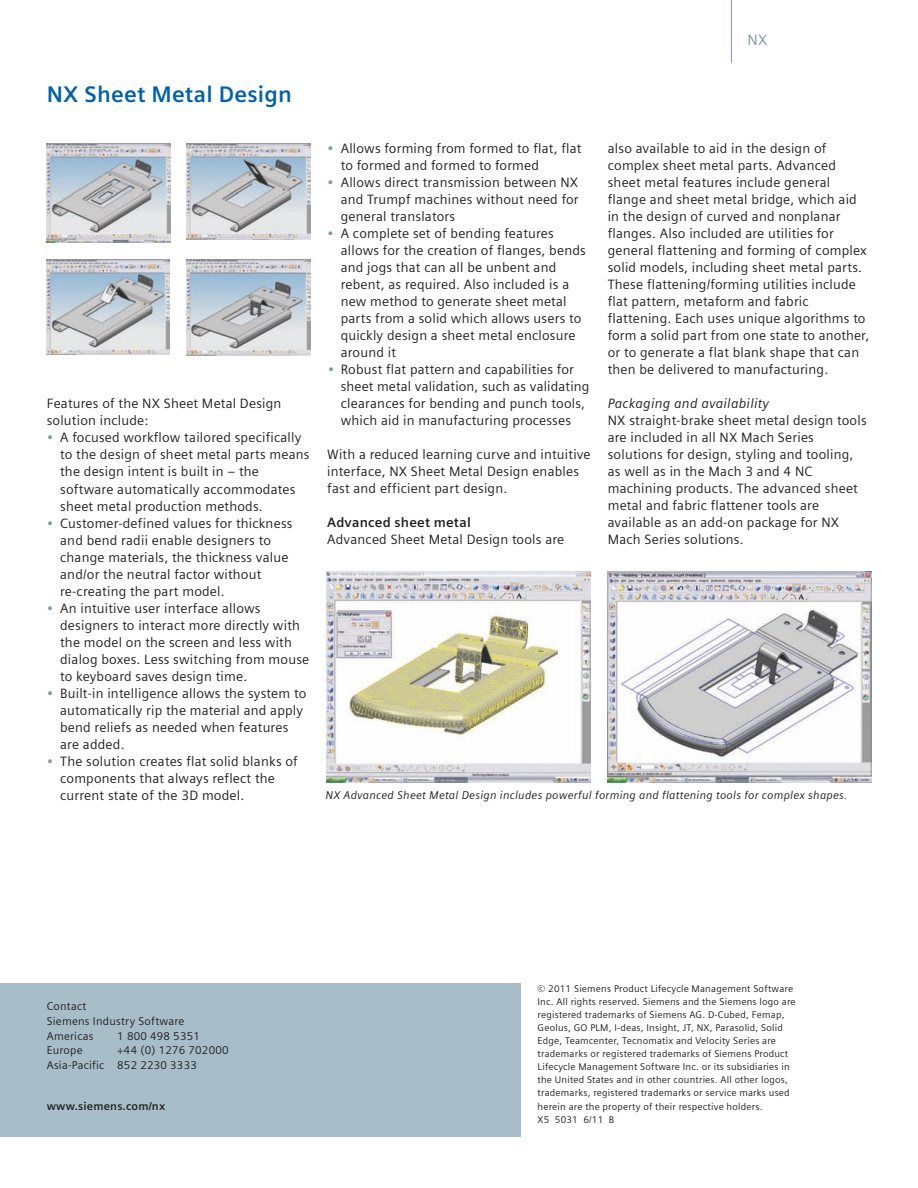
<style>
.page{position:relative;width:918px;height:1188px;background:#fff}
.page>*{position:absolute;margin:0;border:0;box-sizing:border-box;transform-origin:0 0}
.Blue_Subhead__15pt_0{font:700 22.5px "Siemens Sans";letter-spacing:.01em;color:#0160ae}
.Body_Subhead___9pt_0{font:15px "Siemens Sans";color:#7b99a9}
.BULLETS_Body_Copy_9p{font:13.5px/17px "Siemens Sans";letter-spacing:.015em;color:#231f20}
.Body__Copy__9pt_0_15{font:13.5px/17px "Siemens Sans";letter-spacing:.015em;color:#231f20}
.Body__Copy__9pt_0_15-2{font:italic 13.5px "Siemens Sans";letter-spacing:.015em;color:#231f20}
.Body_Subhead___9pt_0-2{font:700 13.5px "Siemens Sans";letter-spacing:.015em;color:#231f20}
.Contact_Block{font:11.25px "Siemens Sans";letter-spacing:.02em;color:#231f20}
.Caption_for_fact_she{font:italic 11.25px "Siemens Sans";letter-spacing:.02em;color:#231f20}
.URL_Bold_for_fact_sh{font:700 11.25px "Siemens Sans";letter-spacing:.015em;color:#231f20}
.Legal_Text{font:9.75px/13px "Siemens Sans";letter-spacing:.02em;color:#231f20}
.s1{color:#7b99a9}
</style>
<div class="page">
<hr style="left:731px;top:0;width:1px;height:63px;background:#7b99a9">
<img style="left:327px;top:572px;width:263px;height:210px">
<img style="left:608px;top:571px;width:263px;height:211px">
<img style="left:187px;top:144px;width:123px;height:95px">
<img style="left:47px;top:144px;width:123px;height:98px">
<img style="left:47px;top:259px;width:123px;height:96px">
<img style="left:187px;top:259px;width:124px;height:96px">
<div style="left:0;top:984px;width:521px;height:153px;background:#a7bdc8"></div>
<p class="Blue_Subhead__15pt_0" style="left:47px;top:81px;width:247px">NX Sheet Metal Design</p>
<p class="Body__Copy__9pt_0_15" style="left:47px;top:395px;width:236px">Features of the NX Sheet Metal Design</p>
<p class="Body__Copy__9pt_0_15" style="left:47px;top:412px;width:103px">solution include:</p>
<p class="BULLETS_Body_Copy_9p" style="left:60px;top:429px;width:251px;text-indent:-14px"><span class="s1">•</span> A focused workflow tailored specifically to the design of sheet metal parts means the design intent is built in – the software automatically accommodates sheet metal production methods.</p>
<p class="BULLETS_Body_Copy_9p" style="left:60px;top:514px;width:234px;text-indent:-14px"><span class="s1">•</span> Customer-defined values for thickness and bend radii enable designers to change materials, the thickness value and/or the neutral factor without re-creating the part model.</p>
<p class="BULLETS_Body_Copy_9p" style="left:60px;top:600px;width:251px;text-indent:-14px"><span class="s1">•</span> An intuitive user interface allows designers to interact more directly with the model on the screen and less with dialog boxes. Less switching from mouse to keyboard saves design time.</p>
<p class="BULLETS_Body_Copy_9p" style="left:60px;top:685px;width:248px;text-indent:-14px"><span class="s1">•</span> Built-in intelligence allows the system to automatically rip the material and apply bend reliefs as needed when features are added.</p>
<p class="BULLETS_Body_Copy_9p" style="left:60px;top:753px;width:239px;text-indent:-14px"><span class="s1">•</span> The solution creates flat solid blanks of components that always reflect the current state of the 3D model.</p>
<p class="Body_Subhead___9pt_0" style="left:748px;top:32px;width:21px">NX</p>
<p class="BULLETS_Body_Copy_9p" style="left:341px;top:140px;width:242px;text-indent:-14px"><span class="s1">•</span> Allows forming from formed to flat, flat to formed and formed to formed</p>
<p class="BULLETS_Body_Copy_9p" style="left:341px;top:174px;width:239px;text-align:justify;text-indent:-14px"><span class="s1">•</span> Allows direct transmission between NX and Trumpf machines without need for general translators</p>
<p class="BULLETS_Body_Copy_9p" style="left:341px;top:225px;width:247px;text-indent:-14px"><span class="s1">•</span> A complete set of bending features allows for the creation of flanges, bends and jogs that can all be unbent and rebent, as required. Also included is a new method to generate sheet metal parts from a solid which allows users to quickly design a sheet metal enclosure around it</p>
<p class="BULLETS_Body_Copy_9p" style="left:341px;top:361px;width:250px;text-indent:-13px"><span class="s1">•</span> Robust flat pattern and capabilities for sheet metal validation, such as validating clearances for bending and punch tools, which aid in manufacturing processes</p>
<p class="Body__Copy__9pt_0_15" style="left:327px;top:446px;width:265px">With a reduced learning curve and intuitive interface, NX Sheet Metal Design enables fast and efficient part design.</p>
<p class="Body_Subhead___9pt_0-2" style="left:327px;top:515px;width:145px">Advanced sheet metal</p>
<p class="Body__Copy__9pt_0_15" style="left:327px;top:531px;width:239px">Advanced Sheet Metal Design tools are</p>
<p class="Body__Copy__9pt_0_15" style="left:608px;top:140px;width:263px">also available to aid in the design of complex sheet metal parts. Advanced sheet metal features include general flange and sheet metal bridge, which aid in the design of curved and nonplanar flanges. Also included are utilities for general flattening and forming of complex solid models, including sheet metal parts.<br>These flattening/forming utilities include flat pattern, metaform and fabric flattening. Each uses unique algorithms to form a solid part from one state to another, or to generate a flat blank shape that can then be delivered to manufacturing.</p>
<p class="Body__Copy__9pt_0_15-2" style="left:608px;top:396px;width:163px">Packaging and availability</p>
<p class="Body__Copy__9pt_0_15" style="left:608px;top:412px;width:260px">NX straight-brake sheet metal design tools are included in all NX Mach Series solutions for design, styling and tooling, as well as in the Mach 3 and 4 NC machining products. The advanced sheet metal and fabric flattener tools are available as an add-on package for NX Mach Series solutions.</p>
<p class="Caption_for_fact_she" style="left:325px;top:789px;width:524px">NX Advanced Sheet Metal Design includes powerful forming and flattening tools for complex shapes.</p>
<p class="Contact_Block" style="left:47px;top:1000px;width:41px">Contact</p>
<p class="Contact_Block" style="left:47px;top:1015px;width:139px">Siemens Industry Software</p>
<p class="Contact_Block" style="left:47px;top:1029px;width:48px">Americas</p>
<p class="Contact_Block" style="left:117px;top:1029px;width:84px">1 800 498 5351</p>
<p class="Contact_Block" style="left:47px;top:1044px;width:37px">Europe</p>
<p class="Contact_Block" style="left:117px;top:1044px;width:113px">+44 (0) 1276 702000</p>
<p class="Contact_Block" style="left:47px;top:1059px;width:152px">Asia-Pacific 852 2230 3333</p>
<p class="URL_Bold_for_fact_sh" style="left:47px;top:1099px;width:120px">www.siemens.com/nx</p>
<p class="Legal_Text" style="left:538px;top:982px;width:260px">© 2011 Siemens Product Lifecycle Management Software Inc. All rights reserved. Siemens and the Siemens logo are registered trademarks of Siemens AG. D-Cubed, Femap, Geolus, GO PLM, I-deas, Insight, JT, NX, Parasolid, Solid Edge, Teamcenter, Tecnomatix and Velocity Series are trademarks or registered trademarks of Siemens Product Lifecycle Management Software Inc. or its subsidiaries in the United States and in other countries. All other logos, trademarks, registered trademarks or service marks used herein are the property of their respective holders.<br>X5 5031 6/11 B</p>
</div>
